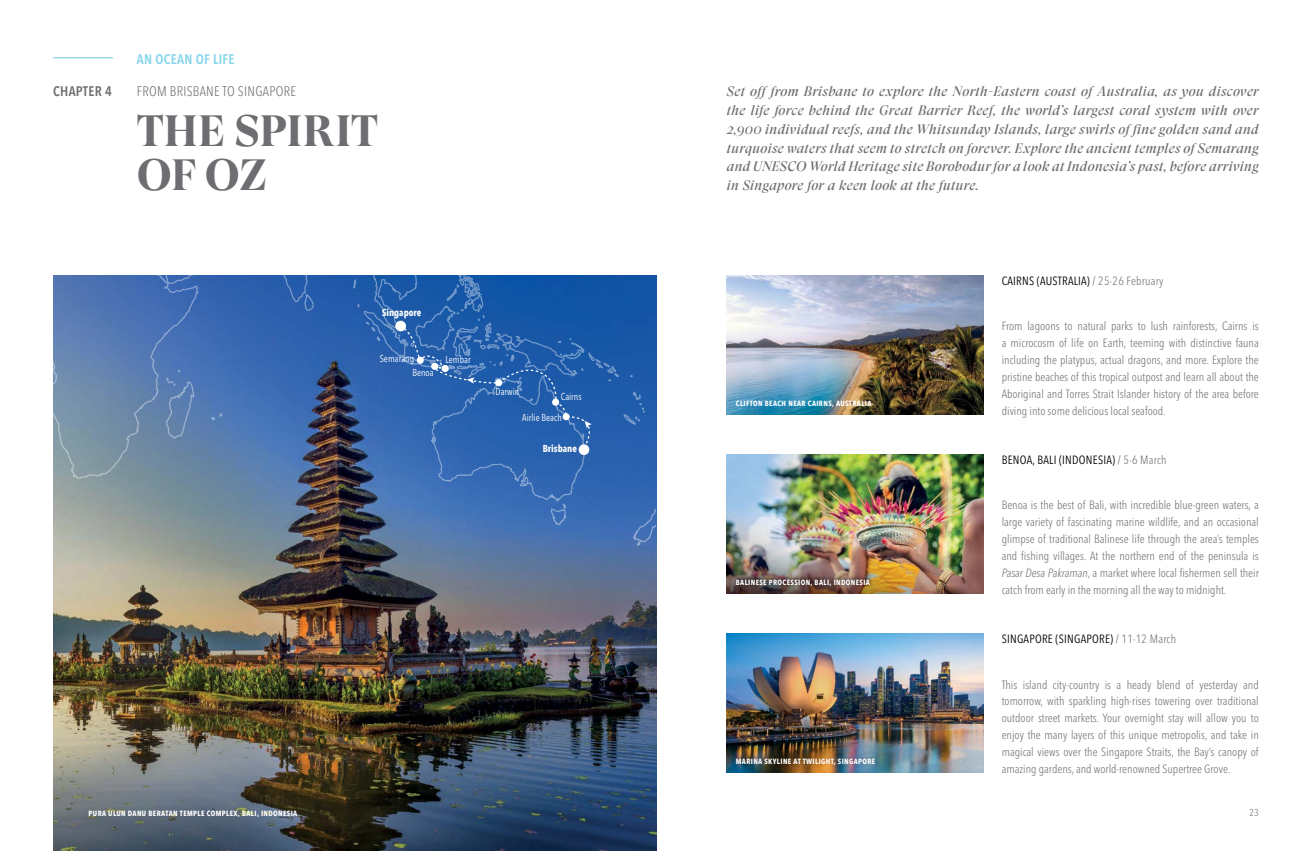
<style>
.page{position:relative;width:1312px;height:851px;background:#fff}
.page>*{position:absolute;margin:0;border:0;box-sizing:border-box;transform-origin:0 0}
.t1{font:700 43.75px/43.8px "GT Super Display";letter-spacing:.01em;color:#6d6e71}
.t2{font:italic 13.75px/18.8px "GT Super Display";letter-spacing:.02em;color:#6d6e71;text-align:justify}
.t3{font:300 condensed 13.75px "Avenir Next LT Pro";letter-spacing:.02em;color:#6d6e71}
.t4{font:600 condensed 13.75px "Avenir Next LT Pro";letter-spacing:.02em;color:#85d6ec}
.t5{font:600 condensed 13.75px "Avenir Next LT Pro";letter-spacing:.02em;color:#6d6e71}
.t6{font:300 condensed 11.88px/16.9px "Avenir Next LT Pro";color:#6d6e71;text-align:justify}
.t7{font:condensed 11.88px "Avenir Next LT Pro";letter-spacing:.02em;color:#000}
.t8{font:condensed 10px "Avenir Next LT Pro";color:#fff;scale:.96 1}
.t9{font:700 condensed 10px "Avenir Next LT Pro";color:#fff;scale:.96 1}
.t10{font:300 condensed 10px "Avenir Next LT Pro";color:#6d6e71}
.t11{font:700 condensed 7.5px "Avenir Next LT Pro";letter-spacing:.05em;color:#fff}
.s1{color:#6d6e71}
.s2{font-weight:300;color:#6d6e71}
.s3{font-style:italic}
</style>
<div class="page">
<img style="left:726px;top:275px;width:257px;height:139px">
<img style="left:726px;top:633px;width:257px;height:139px">
<img style="left:726px;top:455px;width:257px;height:138px">
<img style="left:53px;top:479px;width:603px;height:371px">
<svg style="left:53px;top:275px;width:299px;height:204px;background:#4e71a7"></svg>
<svg style="left:304px;top:293px;width:10px;height:18px"></svg>
<svg style="left:206px;top:411px;width:17px;height:10px"></svg>
<svg style="left:165px;top:369px;width:30px;height:70px;background:#5f81b2"></svg>
<img style="left:53px;top:628px;width:590px;height:18px">
<svg style="left:352px;top:275px;width:304px;height:272px;background:#2e64ac"></svg>
<div style="left:733px;top:575px;width:140px;height:14px;background:#000;opacity:.75"></div>
<div style="left:733px;top:754px;width:145px;height:14px;background:#000;opacity:.2"></div>
<hr style="left:53px;top:57px;width:60px;height:1px;background:#85d6ec">
<p class="t4" style="left:137px;top:50px;width:99px">AN OCEAN OF LIFE</p>
<p class="t5" style="left:53px;top:83px;width:60px">CHAPTER 4</p>
<p class="t3" style="left:137px;top:83px;width:161px">FROM BRISBANE TO SINGAPORE</p>
<h1 class="t1" style="left:137px;top:110px;width:242px">THE SPIRIT<br>OF OZ</h1>
<p class="t9" style="left:382px;top:306px;width:42px">Singapore</p>
<p class="t8" style="left:380px;top:352px;width:37px">Semarang</p>
<p class="t8" style="left:412px;top:366px;width:24px">Benoa</p>
<p class="t8" style="left:445px;top:353px;width:28px">Lembar</p>
<p class="t8" style="left:495px;top:385px;width:26px">Darwin</p>
<p class="t8" style="left:560px;top:391px;width:23px">Cairns</p>
<p class="t8" style="left:522px;top:411px;width:43px">Airlie Beach</p>
<p class="t9" style="left:542px;top:442px;width:37px">Brisbane</p>
<p class="t11" style="left:89px;top:808px;width:210px">PURA ULUN DANU BERATAN TEMPLE COMPLEX, BALI, INDONESIA</p>
<p class="t2" style="left:726px;top:82px;width:533px">Set off from Brisbane to explore the North-Eastern coast of Australia, as you discover the life force behind the Great Barrier Reef, the world’s largest coral system with over 2,900 individual reefs, and the Whitsunday Islands, large swirls of fine golden sand and turquoise waters that seem to stretch on forever. Explore the ancient temples of Semarang and UNESCO World Heritage site Borobodur for a look at Indonesia’s past, before arriving in Singapore for a keen look at the future.</p>
<p class="t11" style="left:735px;top:398px;width:137px">CLIFTON BEACH NEAR CAIRNS, AUSTRALIA</p>
<p class="t11" style="left:735px;top:577px;width:136px">BALINESE PROCESSION, BALI, INDONESIA</p>
<p class="t11" style="left:735px;top:756px;width:141px">MARINA SKYLINE AT TWILIGHT, SINGAPORE</p>
<p class="t7" style="left:1001px;top:273px;width:163px">CAIRNS (AUSTRALIA) <span class="s1">/</span> <span class="s2">25-26 February</span></p>
<p class="t6" style="left:1001px;top:318px;width:258px">From lagoons to natural parks to lush rainforests, Cairns is a microcosm of life on Earth, teeming with distinctive fauna including the platypus, actual dragons, and more. Explore the pristine beaches of this tropical outpost and learn all about the Aboriginal and Torres Strait Islander history of the area before diving into some delicious local seafood.</p>
<p class="t7" style="left:1001px;top:452px;width:166px">BENOA, BALI (INDONESIA) <span class="s1">/</span> <span class="s2">5-6 March</span></p>
<p class="t6" style="left:1001px;top:496px;width:258px">Benoa is the best of Bali, with incredible blue-green waters, a large variety of fascinating marine wildlife, and an occasional glimpse of traditional Balinese life through the area’s temples and fishing villages. At the northern end of the peninsula is <span class="s3">Pasar Desa Pakraman</span>, a market where local fishermen sell their catch from early in the morning all the way to midnight.</p>
<p class="t7" style="left:1001px;top:631px;width:176px">SINGAPORE (SINGAPORE) <span class="s1">/</span> <span class="s2">11-12 March</span></p>
<p class="t6" style="left:1001px;top:675px;width:258px">This island city-country is a heady blend of yesterday and tomorrow, with sparkling high-rises towering over traditional outdoor street markets. Your overnight stay will allow you to enjoy the many layers of this unique metropolis, and take in magical views over the Singapore Straits, the Bay’s canopy of amazing gardens, and world-renowned Supertree Grove.</p>
<p class="t10" style="left:1249px;top:806px;width:11px">23</p>
</div>
